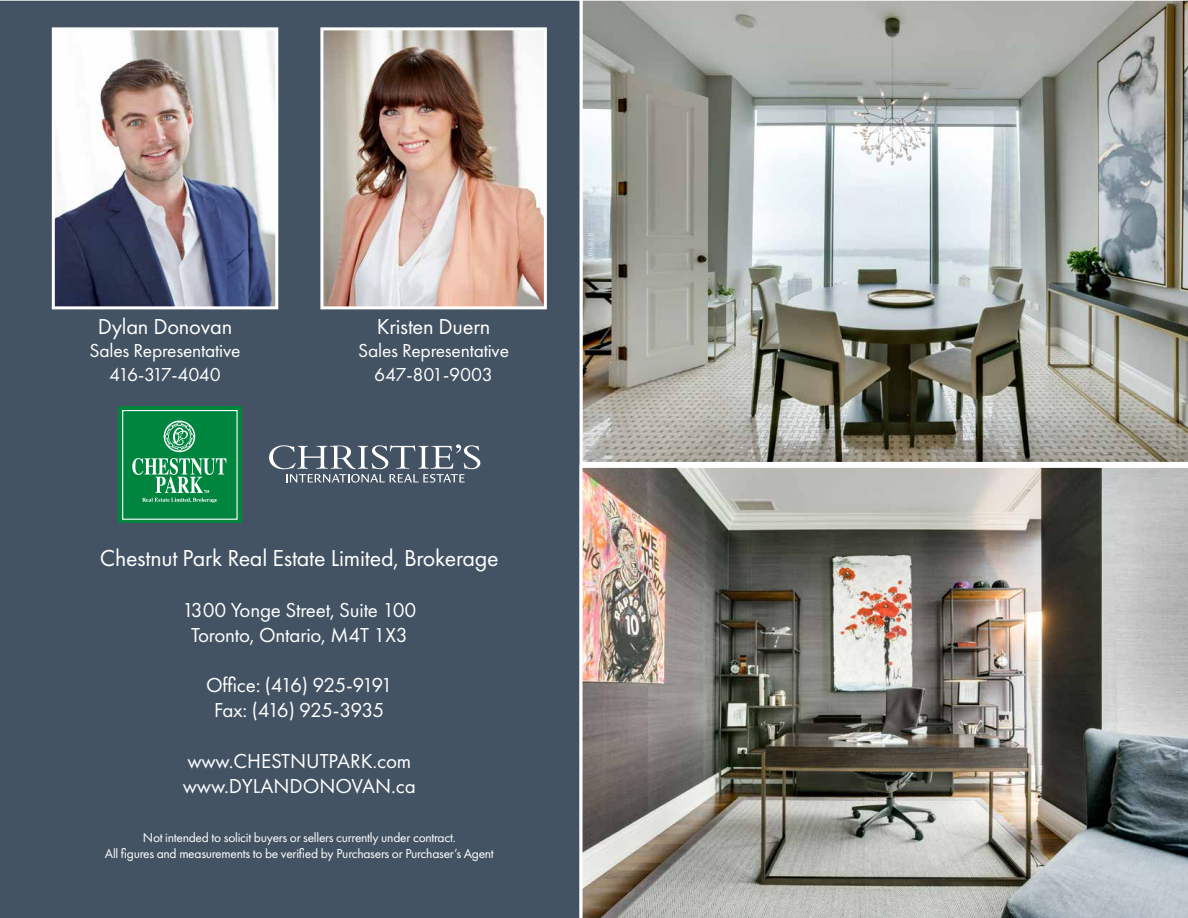
<style>
.page{position:relative;width:1188px;height:918px;background:#fff}
.page>*{position:absolute;margin:0;border:0;box-sizing:border-box;transform-origin:0 0}
.t1{font:24px "Futura PT";letter-spacing:-.01em;color:#fff}
.t2{font:22.5px "Futura PT";letter-spacing:-.01em;color:#fff}
.t3{font:21px/25.2px "Futura PT";letter-spacing:-.01em;color:#fff;text-align:center}
.t4{font:21px/25.2px "Futura PT";letter-spacing:-.05em;color:#fff;text-align:center}
.t5{font:19.5px/23.4px "Futura PT";letter-spacing:-.01em;color:#fff;text-align:center}
.t6{font:13.5px/16.2px "Futura PT";letter-spacing:-.02em;color:#fff;text-align:center}
</style>
<div class="page">
<img style="left:583px;top:0;width:605px;height:462px">
<div style="left:0;top:0;width:583px;height:918px;background:#435363"></div>
<img style="left:56px;top:31px;width:218px;height:274px">
<div style="left:52px;top:27px;width:226px;height:282px;border:3px solid #fff"></div>
<img style="left:324px;top:31px;width:219px;height:274px">
<div style="left:320px;top:27px;width:227px;height:282px;border:3px solid #fff"></div>
<svg style="left:269px;top:445px;width:211px;height:38px;background:#6b7885"></svg>
<div style="left:118px;top:406px;width:123px;height:117px;background:#00853f"></div>
<div style="left:122px;top:410px;width:116px;height:110px;border:1px solid #fff"></div>
<svg style="left:164px;top:421px;width:31px;height:31px"></svg>
<svg style="left:132px;top:458px;width:94px;height:45px"></svg>
<img style="left:580px;top:465px;width:608px;height:453px">
<h2 class="t2" style="left:98px;top:313px;width:136px">Dylan Donovan</h2>
<h3 class="t5" style="left:90px;top:339px;width:152px">Sales Representative<br>416-317-4040</h3>
<h2 class="t2" style="left:377px;top:313px;width:115px">Kristen Duern</h2>
<h3 class="t5" style="left:358px;top:339px;width:152px">Sales Representative<br>647-801-9003</h3>
<h1 class="t1" style="left:100px;top:544px;width:400px">Chestnut Park Real Estate Limited, Brokerage</h1>
<h3 class="t3" style="left:182px;top:597px;width:236px">1300 Yonge Street, Suite 100<br>Toronto, Ontario, M4T 1X3</h3>
<h3 class="t4" style="left:206px;top:672px;width:188px">Office: (416) 925-9191<br>Fax: (416) 925-3935</h3>
<h3 class="t3" style="left:183px;top:748px;width:234px;text-align:left">www.CHESTNUTPARK.com www.DYLANDONOVAN.ca</h3>
<p class="t6" style="left:105px;top:829px;width:390px">Not intended to solicit buyers or sellers currently under contract.<br>All figures and measurements to be verified by Purchasers or Purchaser’s Agent</p>
</div>
